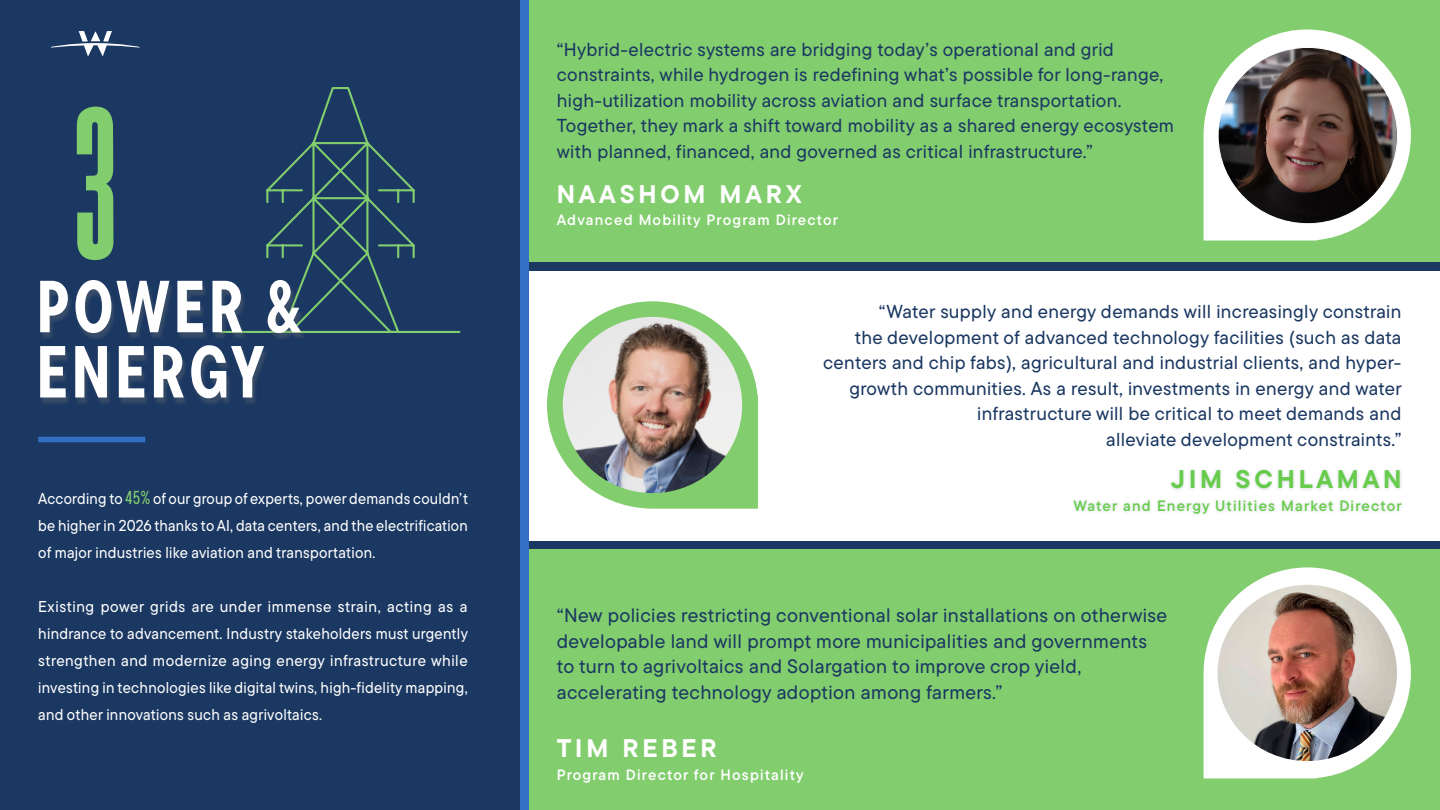
<style>
.page{position:relative;width:1440px;height:810px;background:#1b3862}
.page>*{position:absolute;margin:0;border:0;box-sizing:border-box;transform-origin:0 0}
.Big_Numbers_Graphic{font:226.42px "Bee Four";color:#82cd6e;scale:.96 1}
.Page_Titles{font:700 73.5px/65.2px "TT Commons Pro Cond";letter-spacing:.05em;color:#fff;scale:.95 1}
.Quote_Name{font:700 25.5px "TT Commons Pro";letter-spacing:.15em;color:#fff}
.Quote_Name-2{font:700 25.5px "TT Commons Pro";letter-spacing:.15em;color:#67cc4b}
.Paragraph_Style_3{font:500 19.5px/25.5px "TT Commons Pro";letter-spacing:.02em;color:#1b3862}
.Paragraph_Style_3-2{font:500 18.75px/25.5px "TT Commons Pro";letter-spacing:.02em;color:#1b3862;text-align:right}
.Body_8_pt{font:500 15.75px/27px "TT Commons Pro";letter-spacing:.02em;color:#fff;text-align:justify}
.Body_8_pt-2{font:500 15.75px/27px "TT Commons Pro";letter-spacing:.02em;color:#fff;text-align:justify;scale:.94 1}
.Paragraph_Style_9{font:15px "TT Commons Pro Db";letter-spacing:.08em;color:#67cc4b}
.Paragraph_Style_7{font:15px "TT Commons Pro Db";letter-spacing:.08em;color:#fff}
.Paragraph_Style_5{font:15px "TT Commons Pro Db";letter-spacing:.08em;color:#fff}
.s1{font-family:"TT Commons Pro Cond";font-size:18.75px;color:#82cd6e}
</style>
<div class="page">
<svg style="left:219px;top:86px;width:243px;height:248px;background:#214162"></svg>
<svg style="left:51px;top:31px;width:89px;height:25px;background:#455c7f"></svg>
<div style="left:530px;top:549px;width:910px;height:261px;background:#82cd6e"></div>
<div style="left:530px;top:0;width:910px;height:261px;background:#82cd6e"></div>
<div style="left:530px;top:271px;width:910px;height:270px;background:#fff"></div>
<svg style="left:547px;top:301px;width:211px;height:208px"></svg>
<img style="left:563px;top:317px;width:179px;height:176px">
<svg style="left:1204px;top:567px;width:207px;height:211px"></svg>
<img style="left:1218px;top:585px;width:179px;height:176px">
<svg style="left:1204px;top:29px;width:207px;height:212px"></svg>
<img style="left:1218px;top:47px;width:180px;height:177px">
<div style="left:1070px;top:497px;width:336px;height:21px;background:#f9fafb"></div>
<div style="left:1168px;top:466px;width:236px;height:27px;background:#1b3862;opacity:.18"></div>
<div style="left:520px;top:0;width:10px;height:810px;background:#3370c4"></div>
<div style="left:40px;top:282px;width:267px;height:125px;background:#717473;opacity:.35"></div>
<div style="left:38px;top:437px;width:107px;height:5px;background:#3370c4"></div>
<p class="Big_Numbers_Graphic" style="left:72px;top:61px;width:49px">3</p>
<p class="Page_Titles" style="left:36px;top:273px;width:279px">POWER &amp;<br>ENERGY</p>
<p class="Body_8_pt-2" style="left:38px;top:485px;width:459px">According to <span class="s1">45%</span> of our group of experts, power demands couldn’t be higher in 2026 thanks to AI, data centers, and the electrification of major industries like aviation and transportation.</p>
<p class="Body_8_pt" style="left:38px;top:593px;width:431px">Existing power grids are under immense strain, acting as a hindrance to advancement. Industry stakeholders must urgently strengthen and modernize aging energy infrastructure while investing in technologies like digital twins, high-fidelity mapping, and other innovations such as agrivoltaics.</p>
<p class="Paragraph_Style_3-2" style="left:557px;top:36px;width:619px;text-align:left">“Hybrid-electric systems are bridging today’s operational and grid constraints, while hydrogen is redefining what’s possible for long-range, high-utilization mobility across aviation and surface transportation.<br>Together, they mark a shift toward mobility as a shared energy ecosystem with planned, financed, and governed as critical infrastructure.”</p>
<p class="Quote_Name" style="left:557px;top:174px;width:247px">NAASHOM MARX</p>
<p class="Paragraph_Style_7" style="left:557px;top:209px;width:283px">Advanced Mobility Program Director</p>
<p class="Paragraph_Style_3-2" style="left:823px;top:299px;width:580px">“Water supply and energy demands will increasingly constrain<br>the development of advanced technology facilities (such as data centers and chip fabs), agricultural and industrial clients, and hyper&shy;growth communities. As a result, investments in energy and water infrastructure will be critical to meet demands and<br>alleviate development constraints.”</p>
<p class="Quote_Name-2" style="left:1171px;top:460px;width:232px">JIM SCHLAMAN</p>
<p class="Paragraph_Style_9" style="left:1073px;top:495px;width:330px">Water and Energy Utilities Market Director</p>
<p class="Paragraph_Style_3" style="left:557px;top:603px;width:612px">“New policies restricting conventional solar installations on otherwise developable land will prompt more municipalities and governments to turn to agrivoltaics and Solargation to improve crop yield, accelerating technology adoption among farmers.”</p>
<p class="Quote_Name" style="left:557px;top:729px;width:162px">TIM REBER</p>
<p class="Paragraph_Style_5" style="left:557px;top:764px;width:248px">Program Director for Hospitality</p>
</div>
